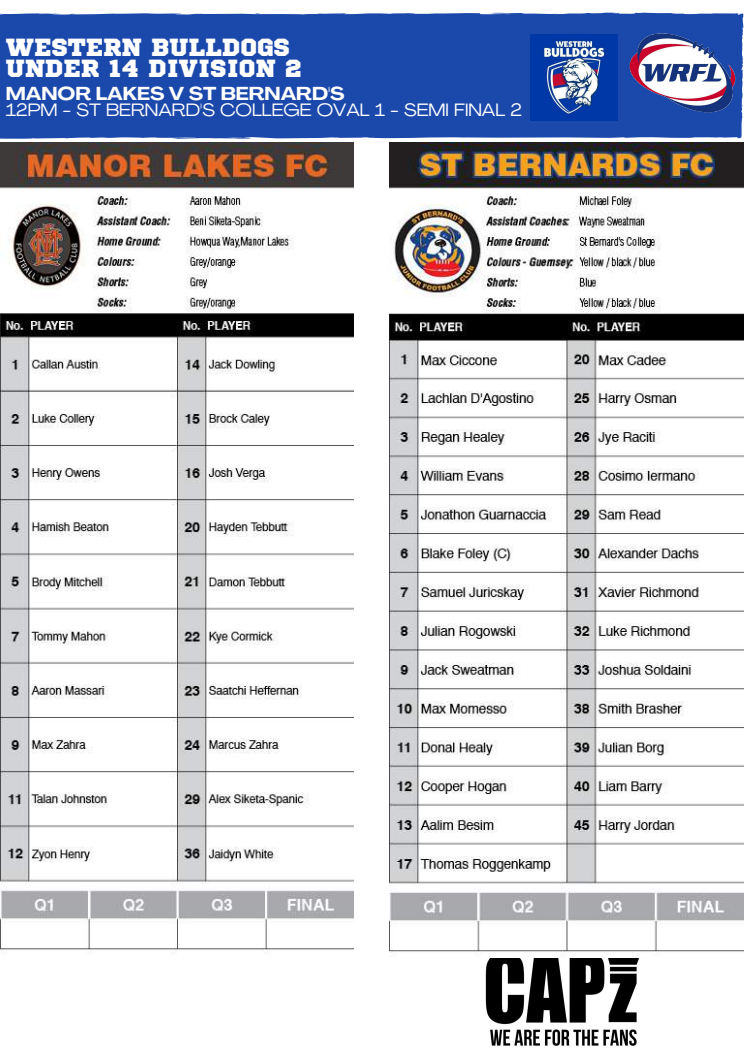
<style>
.page{position:relative;width:744px;height:1053px;background:#fff}
.page>*{position:absolute;margin:0;border:0;box-sizing:border-box;transform-origin:0 0}
.t1{font:24.64px/20.9px "Sports World";color:#fff}
.t2{font:700 expanded 18.44px "Agrandir";color:#fff}
.t3{font:expanded 17.64px "Agrandir";color:#fff}
</style>
<div class="page">
<div style="left:0;top:13px;width:743px;height:126px;background:#1b48ab"></div>
<img style="left:625px;top:30px;width:115px;height:89px">
<img style="left:531px;top:34px;width:86px;height:87px">
<img style="left:0;top:143px;width:354px;height:810px">
<img style="left:485px;top:958px;width:155px;height:88px">
<img style="left:389px;top:143px;width:354px;height:814px">
<h1 class="t1" style="left:6px;top:38px;width:297px">WESTERN BULLDOGS<br>UNDER 14 DIVISION 2</h1>
<p class="t2" style="left:6px;top:86px;width:340px">MANOR LAKES V ST BERNARD'S</p>
<p class="t3" style="left:6px;top:103px;width:518px">12PM - ST BERNARD'S COLLEGE OVAL 1 - SEMI FINAL 2</p>
</div>
